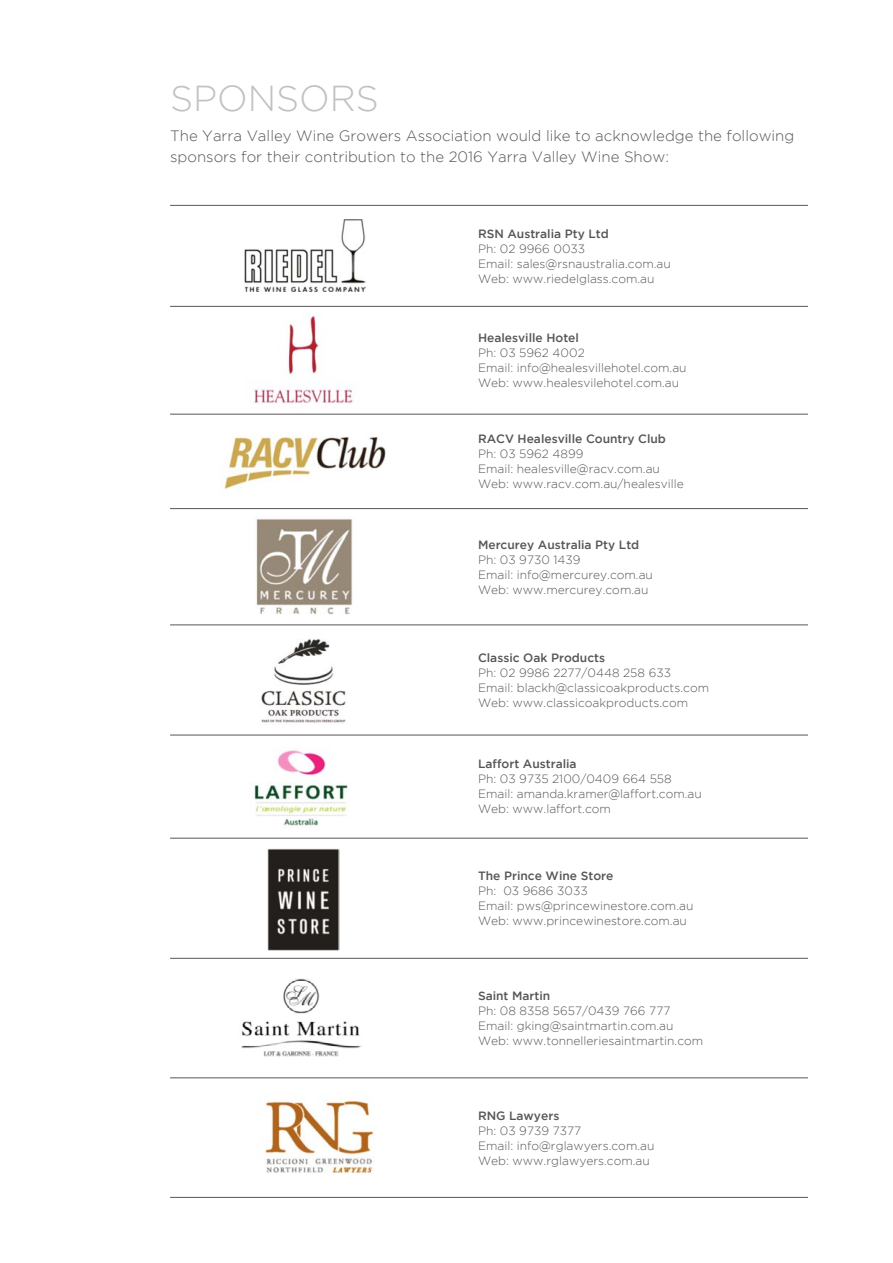
<style>
.page{position:relative;width:893px;height:1263px;background:#fff}
.page>*{position:absolute;margin:0;border:0;box-sizing:border-box;transform-origin:0 0}
.t1{font:300 36px "Gotham";color:#c2c2c3}
.t2{font:300 15px/21px "Gotham";color:#575654}
.t3{font:300 12px/15px "Gotham";color:#575654}
.t4{font:500 12px "Gotham";color:#575654}
</style>
<div class="page">
<hr style="left:170px;top:205px;width:302px;height:1px;background:#575654">
<hr style="left:472px;top:205px;width:336px;height:1px;background:#575654">
<hr style="left:170px;top:306px;width:302px;height:1px;background:#575654">
<hr style="left:472px;top:306px;width:336px;height:1px;background:#575654">
<hr style="left:170px;top:414px;width:302px;height:1px;background:#575654">
<hr style="left:472px;top:414px;width:336px;height:1px;background:#575654">
<hr style="left:170px;top:508px;width:302px;height:1px;background:#575654">
<hr style="left:472px;top:508px;width:336px;height:1px;background:#575654">
<hr style="left:170px;top:625px;width:302px;height:1px;background:#575654">
<hr style="left:472px;top:625px;width:336px;height:1px;background:#575654">
<hr style="left:170px;top:735px;width:302px;height:1px;background:#575654">
<hr style="left:472px;top:735px;width:336px;height:1px;background:#575654">
<hr style="left:170px;top:838px;width:302px;height:1px;background:#575654">
<hr style="left:472px;top:838px;width:336px;height:1px;background:#575654">
<hr style="left:170px;top:958px;width:302px;height:1px;background:#575654">
<hr style="left:472px;top:958px;width:336px;height:1px;background:#575654">
<hr style="left:170px;top:1077px;width:302px;height:1px;background:#575654">
<hr style="left:472px;top:1077px;width:336px;height:1px;background:#575654">
<hr style="left:170px;top:1197px;width:302px;height:1px;background:#575654">
<hr style="left:472px;top:1197px;width:336px;height:1px;background:#575654">
<img style="left:245px;top:220px;width:121px;height:72px">
<img style="left:254px;top:315px;width:100px;height:89px">
<img style="left:221px;top:436px;width:165px;height:53px">
<img style="left:256px;top:518px;width:97px;height:97px">
<img style="left:261px;top:639px;width:85px;height:84px">
<img style="left:254px;top:747px;width:94px;height:79px">
<img style="left:267px;top:848px;width:73px;height:102px">
<img style="left:241px;top:979px;width:120px;height:77px">
<img style="left:265px;top:1100px;width:109px;height:74px">
<h1 class="t1" style="left:170px;top:79px;width:210px">SPONSORS</h1>
<p class="t2" style="left:170px;top:125px;width:626px">The Yarra Valley Wine Growers Association would like to acknowledge the following sponsors for their contribution to the 2016 Yarra Valley Wine Show:</p>
<p class="t4" style="left:478px;top:227px;width:132px">RSN Australia Pty Ltd</p>
<p class="t3" style="left:478px;top:241px;width:194px">Ph: 02 9966 0033<br>Email: sales@rsnaustralia.com.au<br>Web: www.riedelglass.com.au</p>
<p class="t4" style="left:478px;top:331px;width:102px">Healesville Hotel</p>
<p class="t3" style="left:478px;top:345px;width:210px">Ph: 03 5962 4002<br>Email: info@healesvillehotel.com.au<br>Web: www.healesvilehotel.com.au</p>
<p class="t4" style="left:478px;top:432px;width:190px">RACV Healesville Country Club</p>
<p class="t3" style="left:478px;top:446px;width:207px">Ph: 03 5962 4899<br>Email: healesville@racv.com.au<br>Web: www.racv.com.au/healesville</p>
<p class="t4" style="left:478px;top:537px;width:163px">Mercurey Australia Pty Ltd</p>
<p class="t3" style="left:478px;top:552px;width:176px">Ph: 03 9730 1439<br>Email: info@mercurey.com.au<br>Web: www.mercurey.com.au</p>
<p class="t4" style="left:478px;top:651px;width:129px">Classic Oak Products</p>
<p class="t3" style="left:478px;top:665px;width:233px">Ph: 02 9986 2277/0448 258 633<br>Email: blackh@classicoakproducts.com<br>Web: www.classicoakproducts.com</p>
<p class="t4" style="left:478px;top:757px;width:100px">Laffort Australia</p>
<p class="t3" style="left:478px;top:772px;width:225px">Ph: 03 9735 2100/0409 664 558<br>Email: amanda.kramer@laffort.com.au<br>Web: www.laffort.com</p>
<p class="t4" style="left:478px;top:869px;width:137px">The Prince Wine Store</p>
<p class="t3" style="left:478px;top:883px;width:217px">Ph: 03 9686 3033<br>Email: pws@princewinestore.com.au<br>Web: www.princewinestore.com.au</p>
<p class="t4" style="left:478px;top:989px;width:74px">Saint Martin</p>
<p class="t3" style="left:478px;top:1003px;width:227px">Ph: 08 8358 5657/0439 766 777<br>Email: gking@saintmartin.com.au<br>Web: www.tonnelleriesaintmartin.com</p>
<p class="t4" style="left:478px;top:1108px;width:83px">RNG Lawyers</p>
<p class="t3" style="left:478px;top:1122px;width:178px">Ph: 03 9739 7377<br>Email: info@rglawyers.com.au<br>Web: www.rglawyers.com.au</p>
</div>
